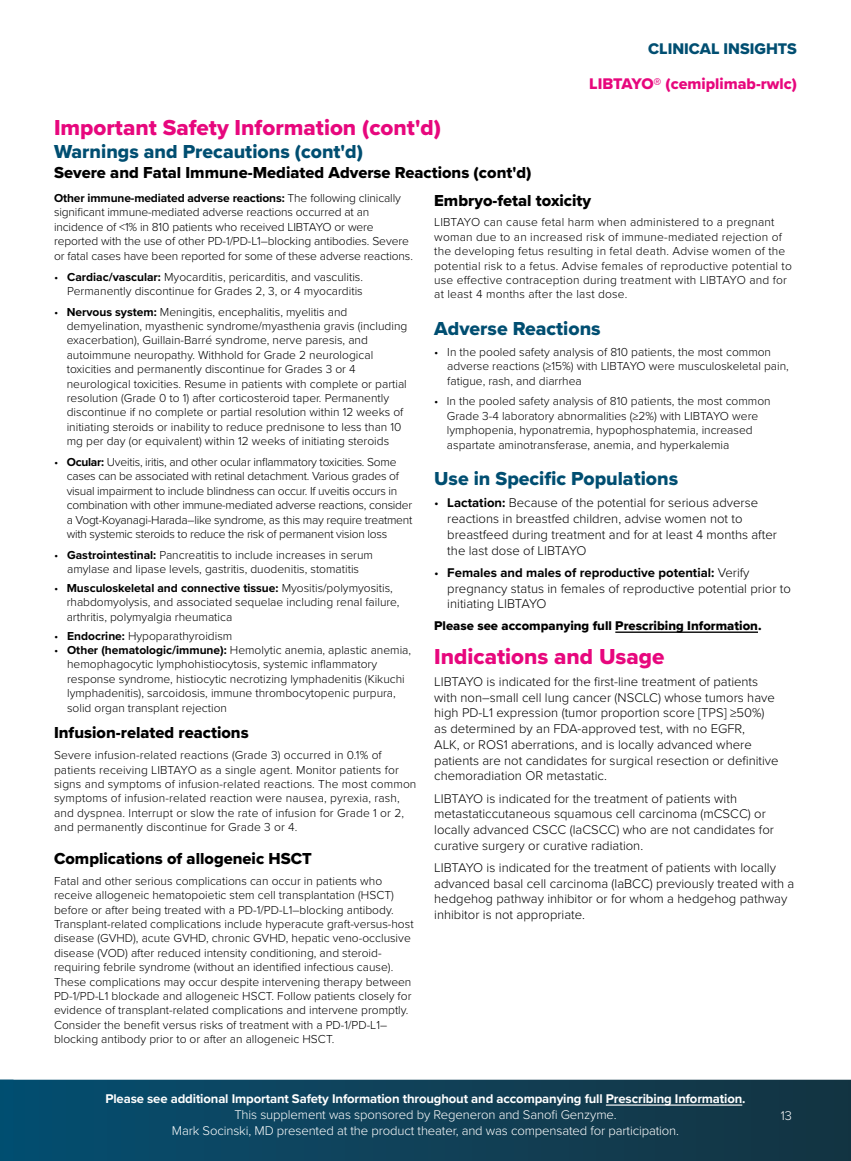
<style>
.page{position:relative;width:851px;height:1161px;background:#fff}
.page>*{position:absolute;margin:0;border:0;box-sizing:border-box;transform-origin:0 0}
.t1{font:22.5px "Proxima Nova Extrabld";color:#e7077d}
.ISI_header{font:19.5px "Proxima Nova Extrabld";color:#004e71}
.ISI_subhead{font:16.5px "Proxima Nova Extrabld";color:#000}
.Body_Text{font:16.05px "Proxima Nova Extrabld";color:#e7077d}
.t2{font:16.05px "Proxima Nova Extrabld";color:#004e71}
.t3{font:300 13.05px/15.8px "Proxima Nova";color:#000}
.t4{font:300 13.05px/15.8px "Proxima Nova";letter-spacing:-.01em;color:#fff;text-align:center}
.t5{font:700 13.05px "Proxima Nova";letter-spacing:-.01em;color:#fff}
.t6{font:13.05px "Proxima Nova Extrabld";color:#000}
.t7{font:300 12px/14.4px "Proxima Nova";color:#000}
.t8{font:300 12px/14.4px "Proxima Nova";letter-spacing:-.02em;color:#000}
.s1{font-weight:700}
</style>
<div class="page">
<svg style="left:14px;top:1080px;width:836px;height:81px;background:#0e4058"></svg>
<hr style="left:606px;top:1105px;width:136px;height:1px;background:#fff">
<svg style="left:0;top:1080px;width:14px;height:81px"></svg>
<hr style="left:615px;top:632px;width:143px;height:1px;background:#000">
<h3 class="t2" style="left:648px;top:36px;width:150px">CLINICAL INSIGHTS</h3>
<p class="t1" style="left:54px;top:111px;width:388px">Important Safety Information (cont'd)</p>
<p class="ISI_header" style="left:54px;top:137px;width:310px">Warnings and Precautions (cont'd)</p>
<p class="ISI_subhead" style="left:54px;top:160px;width:479px">Severe and Fatal Immune-Mediated Adverse Reactions (cont'd)</p>
<p class="Body_Text" style="left:589px;top:72px;width:209px">LIBTAYO® (cemiplimab-rwlc)</p>
<p class="t7" style="left:54px;top:190px;width:360px"><span class="s1">Other immune-mediated adverse reactions:</span> The following clinically significant immune-mediated adverse reactions occurred at an incidence of &lt;1% in 810 patients who received LIBTAYO or were reported with the use of other PD-1/PD-L1–blocking antibodies. Severe or fatal cases have been reported for some of these adverse reactions.</p>
<p class="t7" style="left:54px;top:269px;width:310px;text-align:right">• <span class="s1">Cardiac/vascular:</span> Myocarditis, pericarditis, and vasculitis.<br>Permanently discontinue for Grades 2, 3, or 4 myocarditis</p>
<p class="t7" style="left:67px;top:304px;width:342px;text-indent:-13px">• <span class="s1">Nervous system:</span> Meningitis, encephalitis, myelitis and demyelination, myasthenic syndrome/myasthenia gravis (including exacerbation), Guillain-Barré syndrome, nerve paresis, and autoimmune neuropathy. Withhold for Grade 2 neurological toxicities and permanently discontinue for Grades 3 or 4 neurological toxicities. Resume in patients with complete or partial resolution (Grade 0 to 1) after corticosteroid taper. Permanently discontinue if no complete or partial resolution within 12 weeks of initiating steroids or inability to reduce prednisone to less than 10 mg per day (or equivalent) within 12 weeks of initiating steroids</p>
<p class="t8" style="left:67px;top:454px;width:347px;text-indent:-13px">• <span class="s1">Ocular:</span> Uveitis, iritis, and other ocular inflammatory toxicities. Some cases can be associated with retinal detachment. Various grades of visual impairment to include blindness can occur. If uveitis occurs in combination with other immune-mediated adverse reactions, consider a Vogt-Koyanagi-Harada–like syndrome, as this may require treatment with systemic steroids to reduce the risk of permanent vision loss</p>
<p class="t7" style="left:54px;top:547px;width:320px;text-align:center">• <span class="s1">Gastrointestinal:</span> Pancreatitis to include increases in serum amylase and lipase levels, gastritis, duodenitis, stomatitis</p>
<p class="t7" style="left:67px;top:580px;width:334px;text-indent:-13px">• <span class="s1">Musculoskeletal and connective tissue:</span> Myositis/polymyositis, rhabdomyolysis, and associated sequelae including renal failure, arthritis, polymyalgia rheumatica</p>
<p class="t7" style="left:54px;top:628px;width:180px">• <span class="s1">Endocrine:</span> Hypoparathyroidism</p>
<p class="t7" style="left:67px;top:642px;width:345px;text-indent:-13px">• <span class="s1">Other (hematologic/immune):</span> Hemolytic anemia, aplastic anemia, hemophagocytic lymphohistiocytosis, systemic inflammatory response syndrome, histiocytic necrotizing lymphadenitis (Kikuchi lymphadenitis), sarcoidosis, immune thrombocytopenic purpura, solid organ transplant rejection</p>
<p class="ISI_subhead" style="left:54px;top:720px;width:196px">Infusion-related reactions</p>
<p class="t7" style="left:54px;top:747px;width:364px">Severe infusion-related reactions (Grade 3) occurred in 0.1% of patients receiving LIBTAYO as a single agent. Monitor patients for signs and symptoms of infusion-related reactions. The most common symptoms of infusion-related reaction were nausea, pyrexia, rash, and dyspnea. Interrupt or slow the rate of infusion for Grade 1 or 2, and permanently discontinue for Grade 3 or 4.</p>
<p class="ISI_subhead" style="left:54px;top:846px;width:259px">Complications of allogeneic HSCT</p>
<p class="t7" style="left:54px;top:873px;width:361px">Fatal and other serious complications can occur in patients who receive allogeneic hematopoietic stem cell transplantation (HSCT) before or after being treated with a PD-1/PD-L1–blocking antibody.<br>Transplant-related complications include hyperacute graft-versus-host disease (GVHD), acute GVHD, chronic GVHD, hepatic veno-occlusive disease (VOD) after reduced intensity conditioning, and steroid&shy;requiring febrile syndrome (without an identified infectious cause).<br>These complications may occur despite intervening therapy between PD-1/PD-L1 blockade and allogeneic HSCT. Follow patients closely for evidence of transplant-related complications and intervene promptly.<br>Consider the benefit versus risks of treatment with a PD-1/PD-L1– blocking antibody prior to or after an allogeneic HSCT.</p>
<p class="ISI_subhead" style="left:434px;top:188px;width:158px">Embryo-fetal toxicity</p>
<p class="t7" style="left:434px;top:215px;width:359px">LIBTAYO can cause fetal harm when administered to a pregnant woman due to an increased risk of immune-mediated rejection of the developing fetus resulting in fetal death. Advise women of the potential risk to a fetus. Advise females of reproductive potential to use effective contraception during treatment with LIBTAYO and for at least 4 months after the last dose.</p>
<p class="ISI_header" style="left:434px;top:314px;width:168px">Adverse Reactions</p>
<p class="t7" style="left:447px;top:344px;width:343px;text-indent:-13px">• In the pooled safety analysis of 810 patients, the most common adverse reactions (≥15%) with LIBTAYO were musculoskeletal pain, fatigue, rash, and diarrhea</p>
<p class="t7" style="left:447px;top:394px;width:325px;text-indent:-13px">• In the pooled safety analysis of 810 patients, the most common Grade 3-4 laboratory abnormalities (≥2%) with LIBTAYO were lymphopenia, hyponatremia, hypophosphatemia, increased aspartate aminotransferase, anemia, and hyperkalemia</p>
<p class="ISI_header" style="left:434px;top:464px;width:245px">Use in Specific Populations</p>
<p class="t3" style="left:447px;top:494px;width:331px;text-indent:-13px">• <span class="s1">Lactation:</span> Because of the potential for serious adverse reactions in breastfed children, advise women not to breastfeed during treatment and for at least 4 months after the last dose of LIBTAYO</p>
<p class="t3" style="left:447px;top:564px;width:345px;text-indent:-13px">• <span class="s1">Females and males of reproductive potential:</span> Verify pregnancy status in females of reproductive potential prior to initiating LIBTAYO</p>
<p class="t6" style="left:434px;top:616px;width:329px">Please see accompanying full Prescribing Information.</p>
<p class="t1" style="left:434px;top:640px;width:232px">Indications and Usage</p>
<p class="t3" style="left:434px;top:673px;width:346px">LIBTAYO is indicated for the first-line treatment of patients with non–small cell lung cancer (NSCLC) whose tumors have high PD-L1 expression (tumor proportion score [TPS] ≥50%) as determined by an FDA-approved test, with no EGFR,<br>ALK, or ROS1 aberrations, and is locally advanced where patients are not candidates for surgical resection or definitive chemoradiation OR metastatic.</p>
<p class="t3" style="left:434px;top:790px;width:341px">LIBTAYO is indicated for the treatment of patients with metastaticcutaneous squamous cell carcinoma (mCSCC) or locally advanced CSCC (laCSCC) who are not candidates for curative surgery or curative radiation.</p>
<p class="t3" style="left:434px;top:859px;width:361px">LIBTAYO is indicated for the treatment of patients with locally advanced basal cell carcinoma (laBCC) previously treated with a hedgehog pathway inhibitor or for whom a hedgehog pathway inhibitor is not appropriate.</p>
<p class="t5" style="left:105px;top:1089px;width:641px">Please see additional Important Safety Information throughout and accompanying full Prescribing Information.</p>
<p class="t4" style="left:172px;top:1106px;width:508px">This supplement was sponsored by Regeneron and Sanofi Genzyme.<br>Mark Socinski, MD presented at the product theater, and was compensated for participation.</p>
<p class="t4" style="left:780px;top:1107px;width:13px">13</p>
</div>
